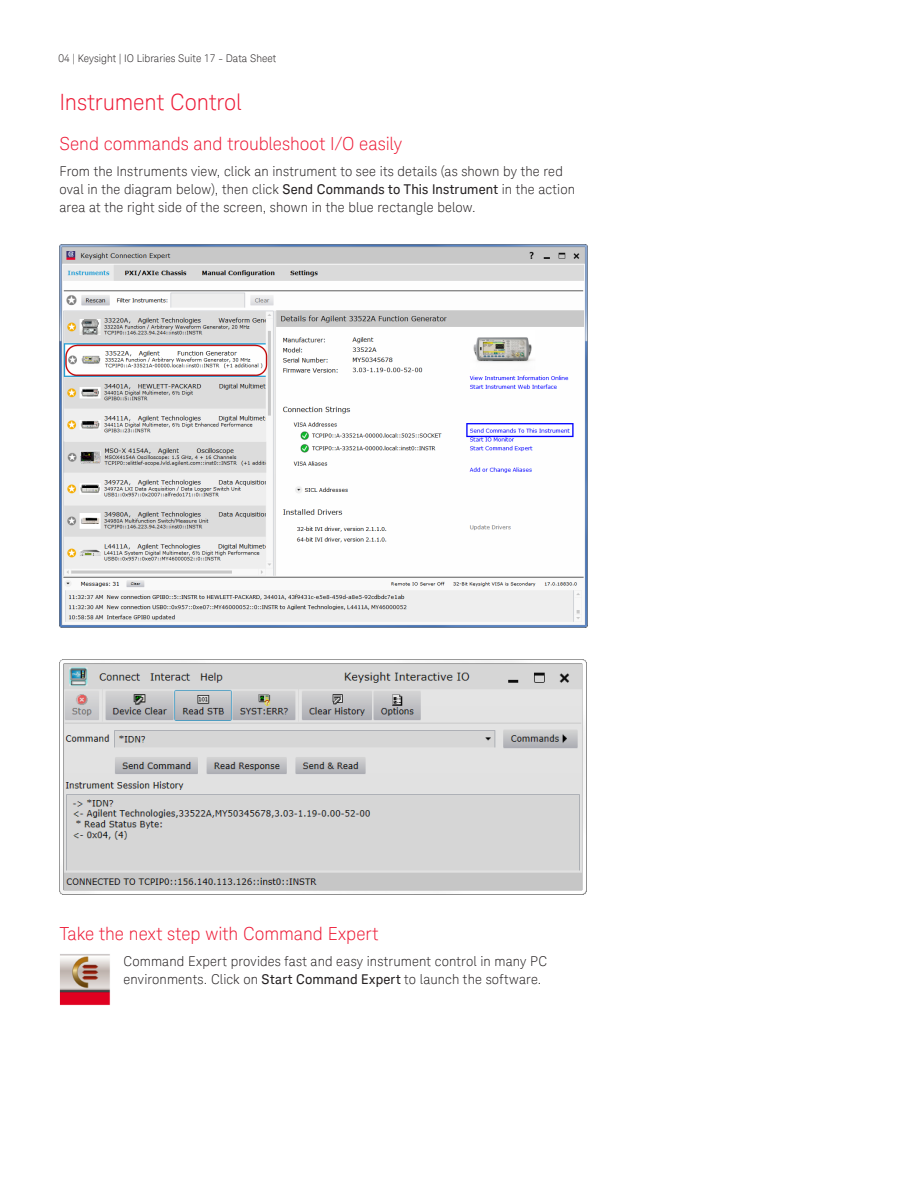
<style>
.page{position:relative;width:918px;height:1188px;background:#fff}
.page>*{position:absolute;margin:0;border:0;box-sizing:border-box;transform-origin:0 0}
.K_Heading_1{font:300 22.5px "Keysight Sans";letter-spacing:-.005em;color:#ed1a36}
.K_Heading_2{font:300 18px "Keysight Sans";letter-spacing:-.005em;color:#ed1a36}
.K_Body_Text{font:300 13.5px/18px "Keysight Sans";letter-spacing:.01em;color:#231f20}
.t1{font:300 10.5px "Keysight Sans";color:#231f20}
.s1{font-weight:400}
</style>
<div class="page">
<img style="left:60px;top:245px;width:527px;height:382px">
<img style="left:60px;top:659px;width:527px;height:235px">
<img style="left:60px;top:954px;width:51px;height:52px">
<p class="t1" style="left:59px;top:52px;width:219px">04 | Keysight | IO Libraries Suite 17 - Data Sheet</p>
<p class="K_Heading_1" style="left:60px;top:89px;width:184px">Instrument Control</p>
<p class="K_Heading_2" style="left:60px;top:133px;width:344px">Send commands and troubleshoot I/O easily</p>
<p class="K_Body_Text" style="left:60px;top:162px;width:517px">From the Instruments view, click an instrument to see its details (as shown by the red oval in the diagram below), then click <span class="s1">Send Commands to This Instrument</span> in the action area at the right side of the screen, shown in the blue rectangle below.</p>
<p class="K_Heading_2" style="left:60px;top:923px;width:320px">Take the next step with Command Expert</p>
<p class="K_Body_Text" style="left:124px;top:952px;width:425px">Command Expert provides fast and easy instrument control in many PC environments. Click on <span class="s1">Start Command Expert</span> to launch the software.</p>
</div>
